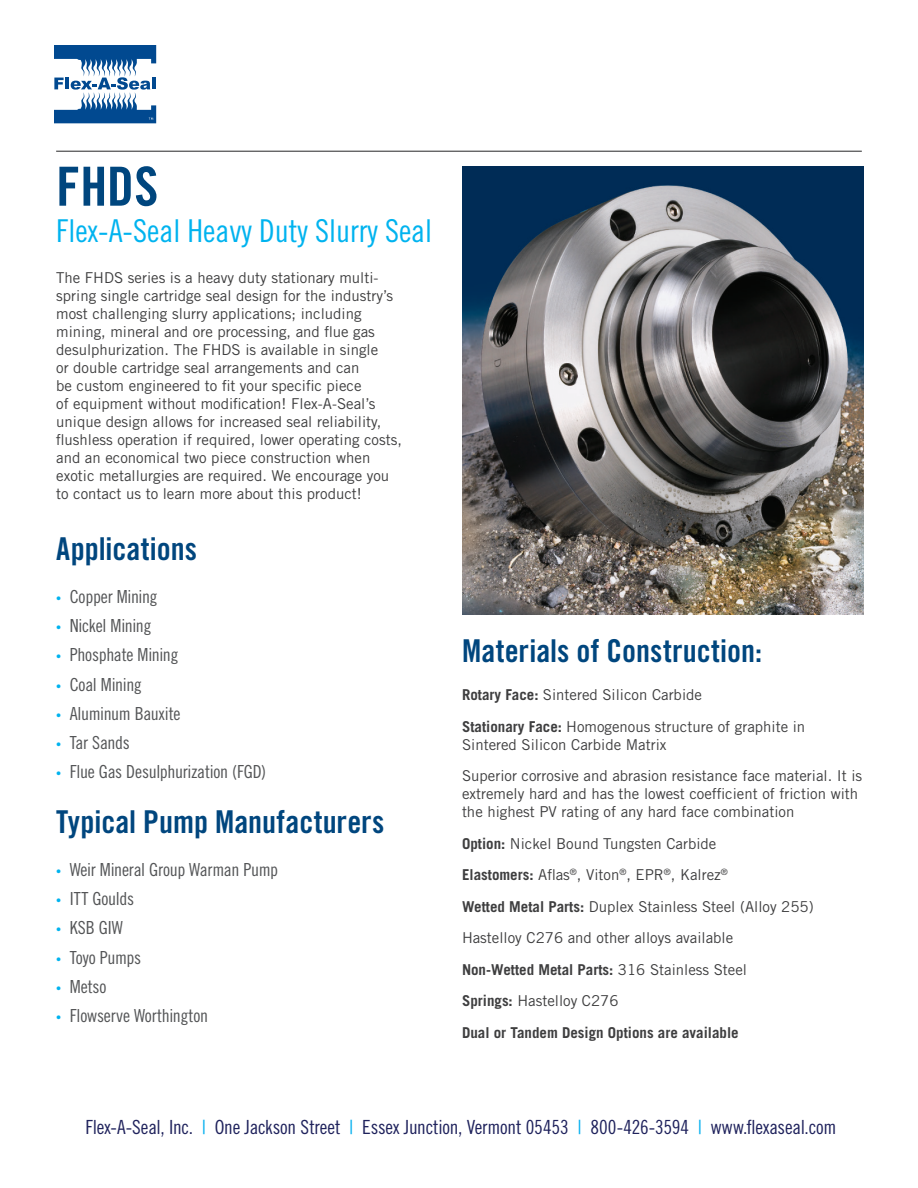
<style>
.page{position:relative;width:918px;height:1188px;background:#fff}
.page>*{position:absolute;margin:0;border:0;box-sizing:border-box;transform-origin:0 0}
.t1{font:54px "Trade Gothic LT Std Bd Cn 20";color:#00467e}
.t2{font:31.5px "Trade Gothic LT Std Bd Cn 20";letter-spacing:.005em;color:#00467e}
.t3{font:31.5px "Trade Gothic LT Std Cn 18";color:#00b3ef}
.t4{font:19.5px "Trade Gothic LT Std Cn 18";letter-spacing:-.01em;color:#1f225c}
.t5{font:18px "Trade Gothic LT Std Cn 18";letter-spacing:-.015em;color:#545557}
.t6{font:15px/18px "Trade Gothic LT Std";color:#3e3e3f}
.s1{font-family:"Myriad Pro";color:#00b3ef}
.s2{font-weight:700}
.s3{color:#00aeef}
</style>
<div class="page">
<svg style="left:54px;top:45px;width:102px;height:78px"></svg>
<hr style="left:56px;top:151px;width:806px;height:1px;background:#3e3e3f">
<img style="left:462px;top:167px;width:402px;height:447px">
<h1 class="t1" style="left:56px;top:154px;width:104px">FHDS</h1>
<h2 class="t3" style="left:56px;top:213px;width:378px">Flex-A-Seal Heavy Duty Slurry Seal</h2>
<p class="t6" style="left:56px;top:268px;width:347px">The FHDS series is a heavy duty stationary multi&shy;spring single cartridge seal design for the industry’s most challenging slurry applications; including mining, mineral and ore processing, and flue gas desulphurization. The FHDS is available in single<br>or double cartridge seal arrangements and can<br>be custom engineered to fit your specific piece<br>of equipment without modification! Flex-A-Seal’s unique design allows for increased seal reliability, flushless operation if required, lower operating costs, and an economical two piece construction when exotic metallurgies are required. We encourage you to contact us to learn more about this product!</p>
<h2 class="t2" style="left:56px;top:530px;width:142px">Applications</h2>
<p class="t5" style="left:56px;top:586px;width:103px"><span class="s1">•</span> Copper Mining</p>
<p class="t5" style="left:56px;top:615px;width:97px"><span class="s1">•</span> Nickel Mining</p>
<p class="t5" style="left:56px;top:644px;width:124px"><span class="s1">•</span> Phosphate Mining</p>
<p class="t5" style="left:56px;top:673px;width:87px"><span class="s1">•</span> Coal Mining</p>
<p class="t5" style="left:56px;top:703px;width:126px"><span class="s1">•</span> Aluminum Bauxite</p>
<p class="t5" style="left:56px;top:732px;width:75px"><span class="s1">•</span> Tar Sands</p>
<p class="t5" style="left:56px;top:761px;width:212px"><span class="s1">•</span> Flue Gas Desulphurization (FGD)</p>
<h2 class="t2" style="left:56px;top:803px;width:330px">Typical Pump Manufacturers</h2>
<p class="t5" style="left:56px;top:859px;width:223px"><span class="s1">•</span> Weir Mineral Group Warman Pump</p>
<p class="t5" style="left:56px;top:888px;width:79px"><span class="s1">•</span> ITT Goulds</p>
<p class="t5" style="left:56px;top:917px;width:68px"><span class="s1">•</span> KSB GIW</p>
<p class="t5" style="left:56px;top:946px;width:87px"><span class="s1">•</span> Toyo Pumps</p>
<p class="t5" style="left:56px;top:976px;width:52px"><span class="s1">•</span> Metso</p>
<p class="t5" style="left:56px;top:1005px;width:154px"><span class="s1">•</span> Flowserve Worthington</p>
<h2 class="t2" style="left:462px;top:632px;width:302px">Materials of Construction:</h2>
<p class="t6" style="left:462px;top:679px;width:345px;line-height:31.5px"><span class="s2">Rotary Face:</span> Sintered Silicon Carbide<br><span class="s2">Stationary Face:</span> Homogenous structure of graphite in</p>
<p class="t6" style="left:462px;top:729px;width:402px;line-height:31.5px">Sintered Silicon Carbide Matrix<br>Superior corrosive and abrasion resistance face material. It is</p>
<p class="t6" style="left:462px;top:785px;width:398px">extremely hard and has the lowest coefficient of friction with the highest PV rating of any hard face combination</p>
<p class="t6" style="left:462px;top:828px;width:353px;line-height:31.5px"><span class="s2">Option:</span> Nickel Bound Tungsten Carbide<br><span class="s2">Elastomers:</span> Aflas<sup>®</sup>, Viton<sup>®</sup>, EPR<sup>®</sup>, Kalrez<sup>®<br></sup><span class="s2">Wetted Metal Parts:</span> Duplex Stainless Steel (Alloy 255)<br>Hastelloy C276 and other alloys available<br><span class="s2">Non-Wetted Metal Parts:</span> 316 Stainless Steel<br><span class="s2">Springs:</span> Hastelloy C276<br><span class="s2">Dual or Tandem Design Options are available</span></p>
<h3 class="t4" style="left:85px;top:1115px;width:753px">Flex-A-Seal, Inc. <span class="s3">|</span> One Jackson Street <span class="s3">|</span> Essex Junction, Vermont 05453 <span class="s3">|</span> 800-426-3594 <span class="s3">|</span> www.flexaseal.com</h3>
</div>
